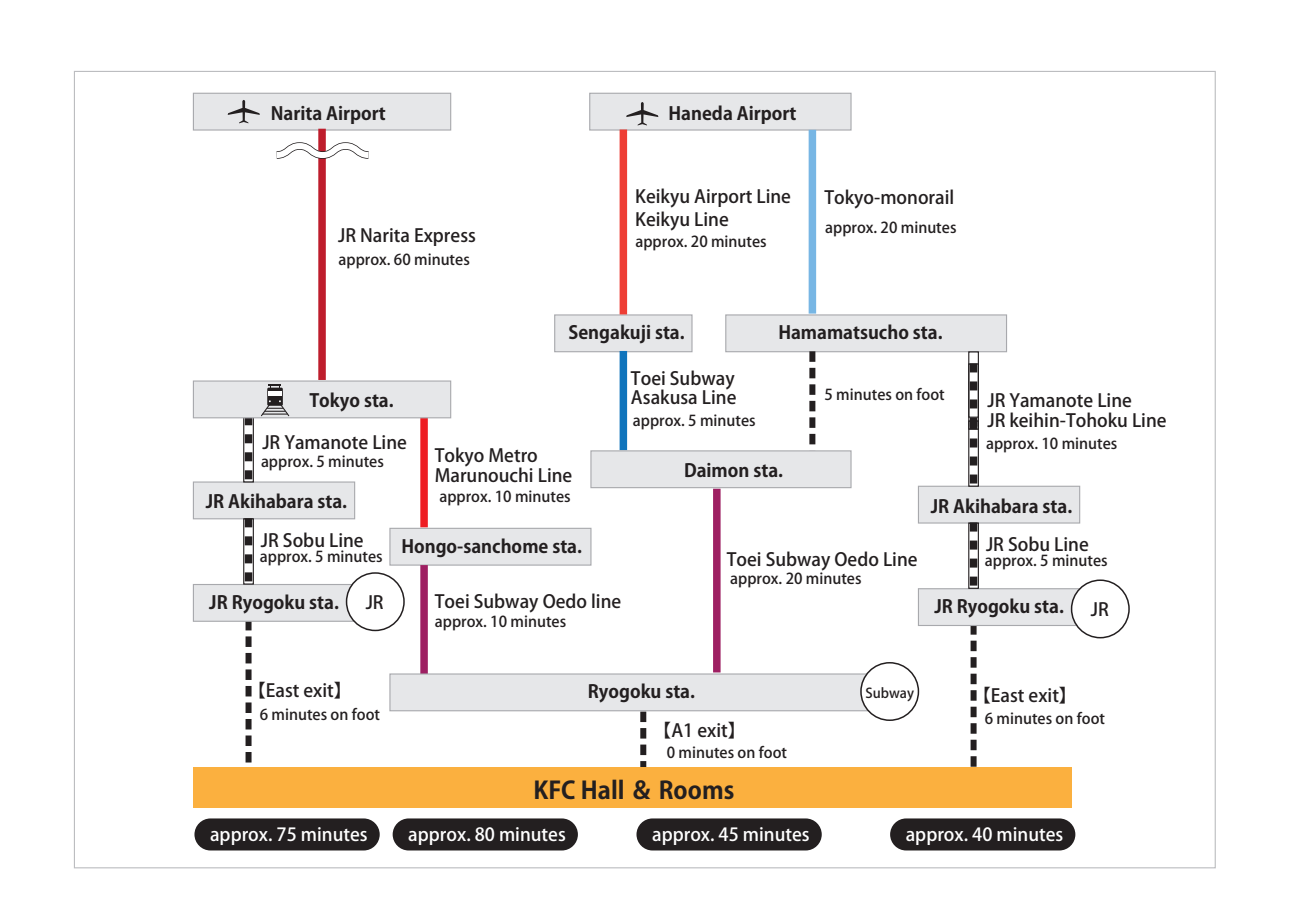
<style>
.page{position:relative;width:1289px;height:919px;background:#fff}
.page>*{position:absolute;margin:0;border:0;box-sizing:border-box;transform-origin:0 0}
.t1{font:700 24px "Koz Go Pr 6 N";color:#231f20}
.t2{font:500 18px/19.5px "Koz Go Pr 6 N";color:#231f20}
.t3{font:700 18px "Koz Go Pr 6 N";color:#231f20}
.t4{font:500 18px "Koz Go Pr 6 N";color:#fff}
.t5{font:500 15px "Koz Go Pr 6 N";color:#231f20}
.t6{font:500 13.5px "Koz Go Pr 6 N";color:#231f20}
</style>
<div class="page">
<div style="left:589px;top:93px;width:262px;height:37px;background:#e6e7e9;border:1px solid #a8a9ad"></div>
<svg style="left:626px;top:102px;width:32px;height:23px"></svg>
<div style="left:193px;top:93px;width:258px;height:37px;background:#e6e7e9;border:1px solid #a8a9ad"></div>
<div style="left:725px;top:314px;width:282px;height:38px;background:#e6e7e9;border:1px solid #a8a9ad"></div>
<div style="left:554px;top:314px;width:138px;height:38px;background:#e6e7e9;border:1px solid #a8a9ad"></div>
<div style="left:808px;top:130px;width:8px;height:183px;background:#77b6e4"></div>
<svg style="left:809px;top:351px;width:6px;height:94px"></svg>
<svg style="left:640px;top:711px;width:6px;height:55px"></svg>
<svg style="left:245px;top:621px;width:6px;height:142px"></svg>
<div style="left:619px;top:351px;width:8px;height:99px;background:#1074bc"></div>
<div style="left:619px;top:129px;width:8px;height:185px;background:#ee3e35"></div>
<div style="left:389px;top:527px;width:202px;height:38px;background:#e6e7e9;border:1px solid #a8a9ad"></div>
<div style="left:193px;top:481px;width:162px;height:38px;background:#e6e7e9;border:1px solid #a8a9ad"></div>
<div style="left:193px;top:584px;width:162px;height:37px;background:#e6e7e9;border:1px solid #a8a9ad"></div>
<div style="left:420px;top:417px;width:8px;height:110px;background:#ee1d23"></div>
<div style="left:420px;top:565px;width:8px;height:110px;background:#9e1f62"></div>
<div style="left:318px;top:129px;width:8px;height:251px;background:#be1d2c"></div>
<div style="left:713px;top:488px;width:7px;height:184px;background:#9e1f62"></div>
<div style="left:590px;top:450px;width:261px;height:38px;background:#e6e7e9;border:1px solid #a8a9ad"></div>
<div style="left:389px;top:673px;width:521px;height:38px;background:#e6e7e9;border:1px solid #a8a9ad"></div>
<svg style="left:245px;top:520px;width:7px;height:62px"></svg>
<div style="left:243px;top:518px;width:11px;height:66px;border:1px solid #231f20"></div>
<svg style="left:245px;top:418px;width:7px;height:62px"></svg>
<div style="left:243px;top:416px;width:11px;height:66px;border:1px solid #231f20"></div>
<svg style="left:276px;top:138px;width:93px;height:24px"></svg>
<div style="left:193px;top:766px;width:878px;height:41px;background:#fbb03f"></div>
<div style="left:193px;top:380px;width:258px;height:38px;background:#e6e7e9;border:1px solid #a8a9ad"></div>
<div style="left:267px;top:387px;width:16px;height:19px;background:#231f20"></div>
<hr style="left:268px;top:391px;width:14px;height:4px;background:#fff">
<svg style="left:268px;top:385px;width:13px;height:3px"></svg>
<svg style="left:261px;top:400px;width:28px;height:16px"></svg>
<div style="left:861px;top:662px;width:57px;height:58px;background:#fff;border-radius:50%"></div>
<div style="left:860px;top:662px;width:59px;height:59px;border:2px solid #231f20;border-radius:50%"></div>
<div style="left:636px;top:818px;width:185px;height:32px;background:#231f20;border-radius:16px"></div>
<div style="left:890px;top:818px;width:185px;height:32px;background:#231f20;border-radius:16px"></div>
<div style="left:392px;top:818px;width:186px;height:32px;background:#231f20;border-radius:16px"></div>
<div style="left:194px;top:818px;width:186px;height:32px;background:#231f20;border-radius:16px"></div>
<svg style="left:228px;top:100px;width:32px;height:23px"></svg>
<div style="left:346px;top:573px;width:58px;height:57px;background:#fff;border-radius:50%"></div>
<div style="left:346px;top:572px;width:59px;height:59px;border:2px solid #231f20;border-radius:50%"></div>
<svg style="left:970px;top:626px;width:6px;height:141px"></svg>
<div style="left:917px;top:485px;width:163px;height:38px;background:#e6e7e9;border:1px solid #a8a9ad"></div>
<div style="left:917px;top:588px;width:163px;height:38px;background:#e6e7e9;border:1px solid #a8a9ad"></div>
<svg style="left:970px;top:524px;width:6px;height:62px"></svg>
<div style="left:968px;top:522px;width:10px;height:66px;border:1px solid #231f20"></div>
<div style="left:968px;top:420px;width:10px;height:66px;border:1px solid #231f20"></div>
<svg style="left:969px;top:365px;width:8px;height:121px"></svg>
<div style="left:968px;top:363px;width:10px;height:66px;border:1px solid #231f20"></div>
<div style="left:968px;top:351px;width:10px;height:66px;border:1px solid #231f20"></div>
<div style="left:1071px;top:580px;width:57px;height:57px;background:#fff;border-radius:50%"></div>
<div style="left:1070px;top:579px;width:59px;height:59px;border:2px solid #231f20;border-radius:50%"></div>
<p class="t3" style="left:271px;top:103px;width:116px">Narita Airport</p>
<p class="t2" style="left:338px;top:226px;width:139px">JR Narita Express</p>
<p class="t5" style="left:338px;top:251px;width:133px">approx. 60 minutes</p>
<p class="t3" style="left:668px;top:103px;width:129px">Haneda Airport</p>
<p class="t2" style="left:635px;top:186px;width:157px;line-height:22.5px">Keikyu Airport Line<br>Keikyu Line</p>
<p class="t5" style="left:635px;top:233px;width:133px">approx. 20 minutes</p>
<p class="t2" style="left:824px;top:188px;width:131px">Tokyo-monorail</p>
<p class="t5" style="left:825px;top:219px;width:133px">approx. 20 minutes</p>
<p class="t3" style="left:309px;top:390px;width:86px">Tokyo sta.</p>
<p class="t2" style="left:262px;top:433px;width:146px">JR Yamanote Line</p>
<p class="t5" style="left:261px;top:453px;width:124px">approx. 5 minutes</p>
<p class="t3" style="left:206px;top:491px;width:143px">JR Akihabara sta.</p>
<p class="t3" style="left:778px;top:322px;width:166px">Hamamatsucho sta.</p>
<p class="t3" style="left:568px;top:322px;width:118px">Sengakuji sta.</p>
<p class="t2" style="left:631px;top:369px;width:107px">Toei Subway<br>Asakusa Line</p>
<p class="t5" style="left:633px;top:412px;width:124px">approx. 5 minutes</p>
<p class="t5" style="left:824px;top:386px;width:122px">5 minutes on foot</p>
<p class="t2" style="left:987px;top:391px;width:181px">JR Yamanote Line<br>JR keihin-Tohoku Line</p>
<p class="t5" style="left:986px;top:435px;width:133px">approx. 10 minutes</p>
<p class="t2" style="left:435px;top:446px;width:139px">Tokyo Metro<br>Marunouchi Line</p>
<p class="t5" style="left:439px;top:487px;width:133px">approx. 10 minutes</p>
<p class="t3" style="left:684px;top:459px;width:101px">Daimon sta.</p>
<p class="t3" style="left:930px;top:496px;width:143px">JR Akihabara sta.</p>
<p class="t2" style="left:261px;top:530px;width:104px">JR Sobu Line</p>
<p class="t5" style="left:260px;top:548px;width:124px">approx. 5 minutes</p>
<p class="t3" style="left:401px;top:536px;width:182px">Hongo-sanchome sta.</p>
<p class="t2" style="left:726px;top:549px;width:192px">Toei Subway Oedo Line</p>
<p class="t2" style="left:986px;top:534px;width:104px">JR Sobu Line</p>
<p class="t5" style="left:984px;top:552px;width:124px">approx. 5 minutes</p>
<p class="t5" style="left:730px;top:570px;width:133px">approx. 20 minutes</p>
<p class="t3" style="left:209px;top:591px;width:131px">JR Ryogoku sta.</p>
<p class="t2" style="left:366px;top:593px;width:19px">JR</p>
<p class="t2" style="left:435px;top:592px;width:188px">Toei Subway Oedo line</p>
<p class="t5" style="left:435px;top:613px;width:133px">approx. 10 minutes</p>
<p class="t3" style="left:934px;top:596px;width:131px">JR Ryogoku sta.</p>
<p class="t2" style="left:1090px;top:600px;width:19px">JR</p>
<p class="t2" style="left:248px;top:681px;width:106px">【East exit】</p>
<p class="t5" style="left:260px;top:705px;width:122px">6 minutes on foot</p>
<p class="t3" style="left:588px;top:681px;width:109px">Ryogoku sta.</p>
<p class="t6" style="left:865px;top:685px;width:50px">Subway</p>
<p class="t2" style="left:653px;top:720px;width:94px">【A1 exit】</p>
<p class="t5" style="left:666px;top:743px;width:122px">0 minutes on foot</p>
<h1 class="t1" style="left:533px;top:776px;width:202px">KFC Hall ＆ Rooms</h1>
<p class="t2" style="left:972px;top:685px;width:106px">【East exit】</p>
<p class="t5" style="left:984px;top:710px;width:122px">6 minutes on foot</p>
<p class="t4" style="left:210px;top:823px;width:159px">approx. 75 minutes</p>
<p class="t4" style="left:408px;top:823px;width:159px">approx. 80 minutes</p>
<p class="t4" style="left:652px;top:823px;width:159px">approx. 45 minutes</p>
<p class="t4" style="left:905px;top:823px;width:159px">approx. 40 minutes</p>
</div>
